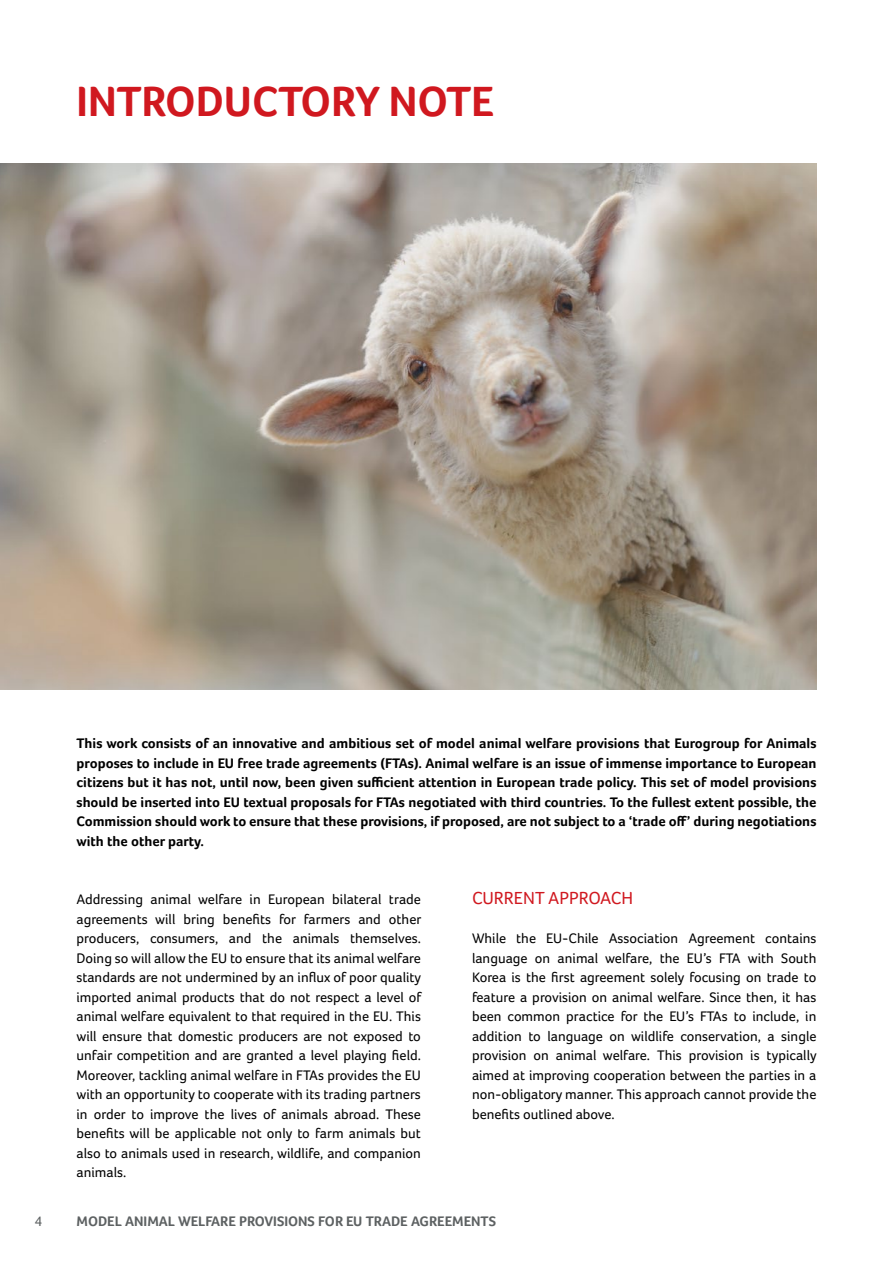
<style>
.page{position:relative;width:893px;height:1263px;background:#fff}
.page>*{position:absolute;margin:0;border:0;box-sizing:border-box;transform-origin:0 0}
.t1{font:700 43.5px "Foco";color:#d0181f}
.t2{font:18px "Foco";color:#d0181f}
.t3{font:14.25px/19.5px "Foco";color:#000;text-align:justify}
.t4{font:700 14.25px/19.5px "Foco";color:#000;text-align:justify}
.t5{font:700 14.25px "Foco";color:#5d6162}
.t6{font:14.25px "Foco";color:#5d6162}
</style>
<div class="page">
<img style="left:0;top:163px;width:816px;height:527px">
<h1 class="t1" style="left:77px;top:76px;width:419px">INTRODUCTORY NOTE</h1>
<p class="t4" style="left:77px;top:733px;width:741px">This work consists of an innovative and ambitious set of model animal welfare provisions that Eurogroup for Animals proposes to include in EU free trade agreements (FTAs). Animal welfare is an issue of immense importance to European citizens but it has not, until now, been given sufficient attention in European trade policy. This set of model provisions should be inserted into EU textual proposals for FTAs negotiated with third countries. To the fullest extent possible, the Commission should work to ensure that these provisions, if proposed, are not subject to a ‘trade off’ during negotiations with the other party.</p>
<p class="t3" style="left:77px;top:889px;width:346px">Addressing animal welfare in European bilateral trade agreements will bring benefits for farmers and other producers, consumers, and the animals themselves.<br>Doing so will allow the EU to ensure that its animal welfare standards are not undermined by an influx of poor quality imported animal products that do not respect a level of animal welfare equivalent to that required in the EU. This will ensure that domestic producers are not exposed to unfair competition and are granted a level playing field.<br>Moreover, tackling animal welfare in FTAs provides the EU with an opportunity to cooperate with its trading partners in order to improve the lives of animals abroad. These benefits will be applicable not only to farm animals but also to animals used in research, wildlife, and companion animals.</p>
<p class="t2" style="left:472px;top:888px;width:163px">CURRENT APPROACH</p>
<p class="t3" style="left:472px;top:928px;width:346px">While the EU-Chile Association Agreement contains language on animal welfare, the EU’s FTA with South Korea is the first agreement solely focusing on trade to feature a provision on animal welfare. Since then, it has been common practice for the EU’s FTAs to include, in addition to language on wildlife conservation, a single provision on animal welfare. This provision is typically aimed at improving cooperation between the parties in a non-obligatory manner. This approach cannot provide the benefits outlined above.</p>
<p class="t6" style="left:34px;top:1212px;width:9px">4</p>
<p class="t5" style="left:77px;top:1212px;width:421px">MODEL ANIMAL WELFARE PROVISIONS FOR EU TRADE AGREEMENTS</p>
</div>
